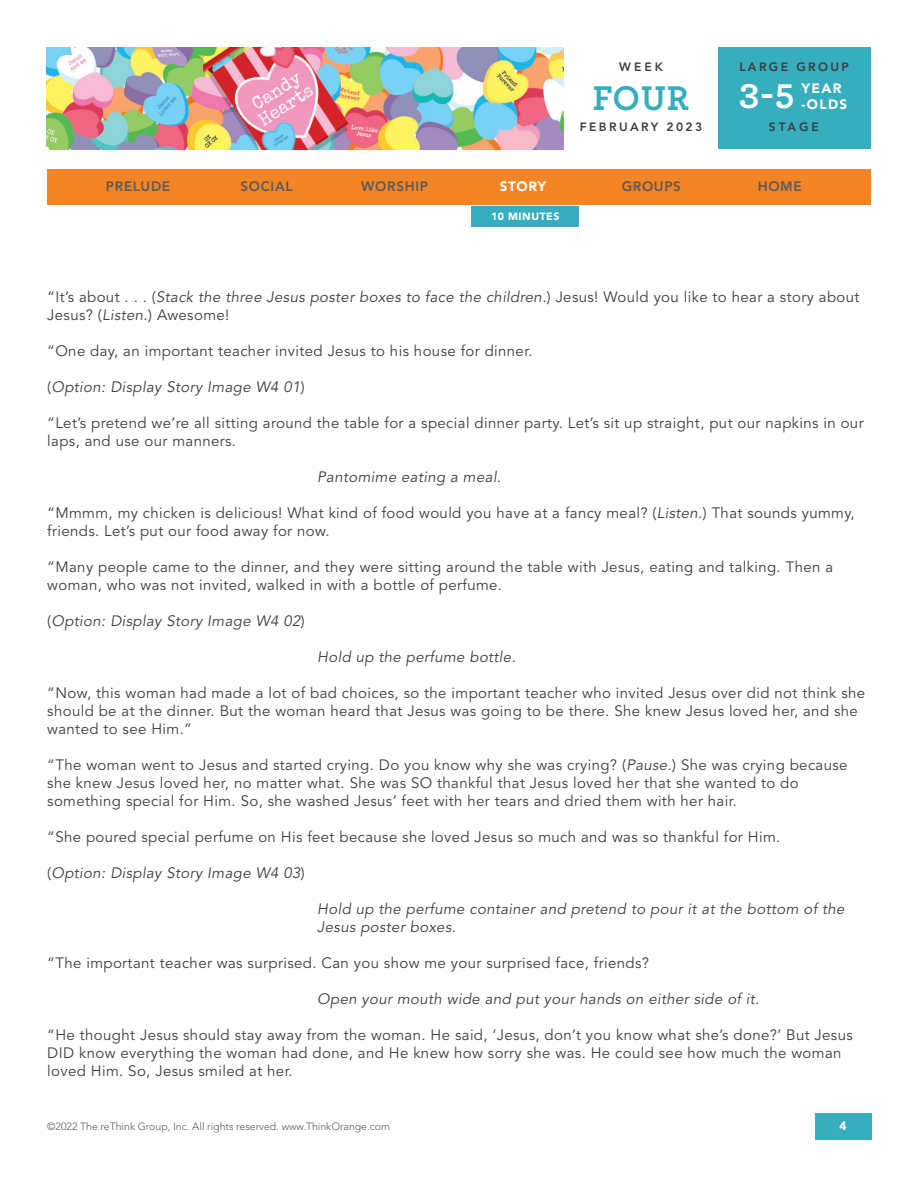
<style>
.page{position:relative;width:918px;height:1188px;background:#fff}
.page>*{position:absolute;margin:0;border:0;box-sizing:border-box;transform-origin:0 0}
.t1{font:700 36px "Archer Pro";color:#36aebd}
.t2{font:700 36px "Archer Pro";color:#fff}
.t3{font:15px/18px "Avenir LT Std";letter-spacing:.025em;color:#3e3e3f}
.t4{font:italic 15px/18px "Avenir LT Std";letter-spacing:.025em;color:#3e3e3f}
.t5{font:800 13.5px "Avenir LT Std";letter-spacing:.05em;color:#585a5c}
.t6{font:900 13.5px/16.2px "Avenir LT Std";letter-spacing:.1em;color:#fff}
.t7{font:800 12px "Avenir LT Std";letter-spacing:.2em;color:#3e3e3f}
.t8{font:900 12px "Avenir LT Std";color:#fff}
.t9{font:300 10.5px "Avenir LT Std";color:#585a5c}
.t10{font:900 10.5px "Avenir LT Std";letter-spacing:.05em;color:#fff}
.s1{font-style:italic}
.s2{font-style:normal}
</style>
<div class="page">
<img style="left:46px;top:47px;width:518px;height:102px">
<div style="left:717px;top:47px;width:154px;height:102px;background:#36aebd"></div>
<div style="left:471px;top:206px;width:108px;height:20px;background:#36aebd"></div>
<div style="left:47px;top:170px;width:824px;height:36px;background:#f58425"></div>
<div style="left:815px;top:1113px;width:57px;height:27px;background:#36aebd"></div>
<p class="t7" style="left:619px;top:59px;width:45px">WEEK</p>
<h1 class="t1" style="left:593px;top:69px;width:98px">FOUR</h1>
<p class="t7" style="left:580px;top:120px;width:124px">FEBRUARY 2023</p>
<p class="t7" style="left:739px;top:59px;width:111px">LARGE GROUP</p>
<h1 class="t2" style="left:739px;top:68px;width:57px">3-5</h1>
<p class="t6" style="left:802px;top:80px;width:47px">YEAR -OLDS</p>
<p class="t7" style="left:769px;top:120px;width:52px">STAGE</p>
<p class="t5" style="left:106px;top:178px;width:66px">PRELUDE</p>
<p class="t5" style="left:240px;top:178px;width:54px">SOCIAL</p>
<p class="t5" style="left:361px;top:178px;width:68px">WORSHIP</p>
<p class="t6" style="left:500px;top:178px;width:48px">STORY</p>
<p class="t5" style="left:622px;top:178px;width:61px">GROUPS</p>
<p class="t5" style="left:758px;top:178px;width:46px">HOME</p>
<p class="t10" style="left:491px;top:210px;width:70px">10 MINUTES</p>
<p class="t3" style="left:47px;top:288px;width:814px">“It’s about . . . (<span class="s1">Stack the three Jesus poster boxes to face the children.</span>) Jesus! Would you like to hear a story about<br>Jesus? (<span class="s1">Listen.</span>) Awesome!</p>
<p class="t3" style="left:47px;top:342px;width:487px">“One day, an important teacher invited Jesus to his house for dinner.</p>
<p class="t4" style="left:47px;top:378px;width:259px"><span class="s2">(</span>Option: Display Story Image W4 01<span class="s2">)</span></p>
<p class="t3" style="left:47px;top:414px;width:818px">“Let’s pretend we’re all sitting around the table for a special dinner party. Let’s sit up straight, put our napkins in our laps, and use our manners.</p>
<p class="t4" style="left:317px;top:468px;width:185px">Pantomime eating a meal.</p>
<p class="t3" style="left:47px;top:504px;width:809px">“Mmmm, my chicken is delicious! What kind of food would you have at a fancy meal? (<span class="s1">Listen.</span>) That sounds yummy, friends. Let’s put our food away for now.</p>
<p class="t3" style="left:47px;top:558px;width:787px">“Many people came to the dinner, and they were sitting around the table with Jesus, eating and talking. Then a woman, who was not invited, walked in with a bottle of perfume.</p>
<p class="t4" style="left:47px;top:612px;width:259px"><span class="s2">(</span>Option: Display Story Image W4 02<span class="s2">)</span></p>
<p class="t4" style="left:317px;top:648px;width:200px">Hold up the perfume bottle.</p>
<p class="t3" style="left:47px;top:684px;width:819px">“Now, this woman had made a lot of bad choices, so the important teacher who invited Jesus over did not think she should be at the dinner. But the woman heard that Jesus was going to be there. She knew Jesus loved her, and she wanted to see Him.”</p>
<p class="t3" style="left:47px;top:756px;width:802px">“The woman went to Jesus and started crying. Do you know why she was crying? (<span class="s1">Pause.</span>) She was crying because she knew Jesus loved her, no matter what. She was SO thankful that Jesus loved her that she wanted to do something special for Him. So, she washed Jesus’ feet with her tears and dried them with her hair.</p>
<p class="t3" style="left:47px;top:828px;width:735px">“She poured special perfume on His feet because she loved Jesus so much and was so thankful for Him.</p>
<p class="t4" style="left:47px;top:864px;width:259px"><span class="s2">(</span>Option: Display Story Image W4 03<span class="s2">)</span></p>
<p class="t4" style="left:317px;top:900px;width:529px">Hold up the perfume container and pretend to pour it at the bottom of the<br>Jesus poster boxes.</p>
<p class="t3" style="left:47px;top:954px;width:603px">“The important teacher was surprised. Can you show me your surprised face, friends?</p>
<p class="t4" style="left:317px;top:990px;width:444px">Open your mouth wide and put your hands on either side of it.</p>
<p class="t3" style="left:47px;top:1026px;width:807px">“He thought Jesus should stay away from the woman. He said, ‘Jesus, don’t you know what she’s done?’ But Jesus<br>DID know everything the woman had done, and He knew how sorry she was. He could see how much the woman loved Him. So, Jesus smiled at her.</p>
<p class="t9" style="left:47px;top:1120px;width:344px">©2022 The reThink Group, Inc. All rights reserved. www.ThinkOrange.com</p>
<p class="t8" style="left:840px;top:1118px;width:9px">4</p>
</div>
